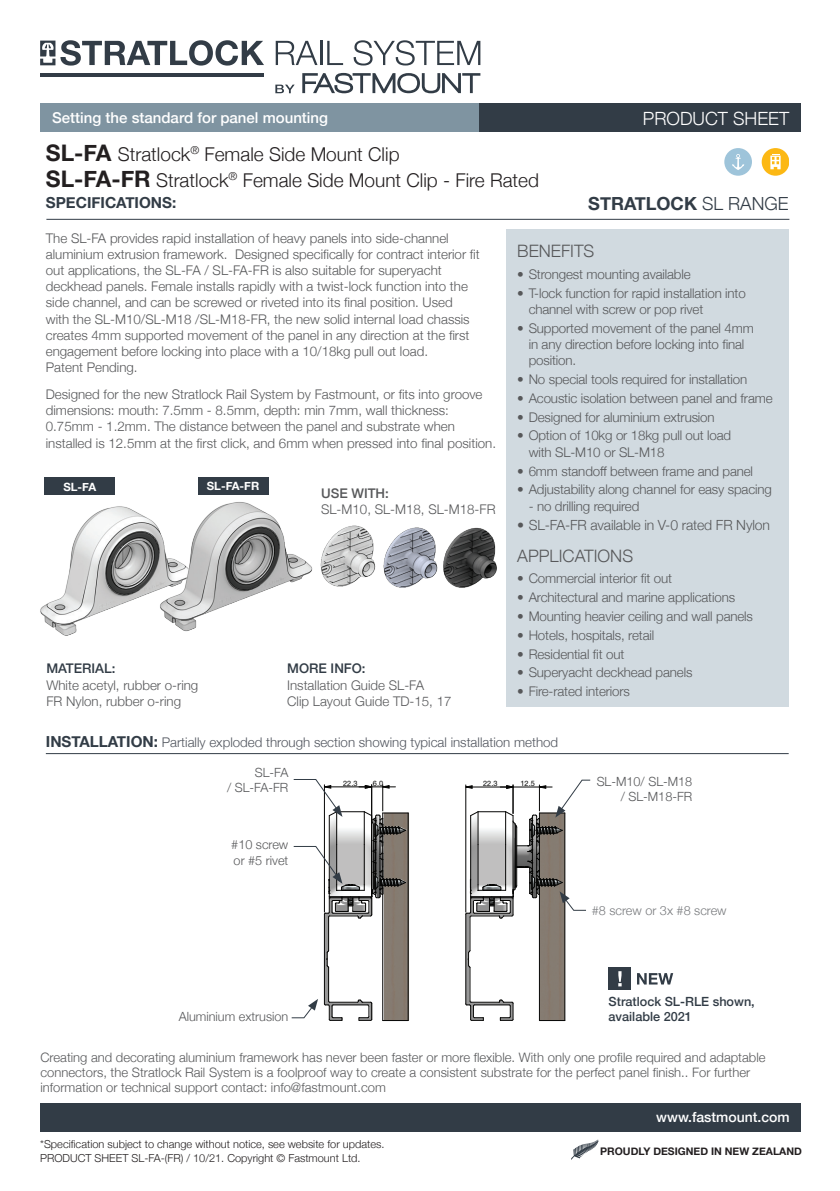
<style>
.page{position:relative;width:840px;height:1191px;background:#fff}
.page>*{position:absolute;margin:0;border:0;box-sizing:border-box;transform-origin:0 0}
.t1{font:300 19px/25.8px "Helvetica Neue";color:#231f20}
.t2{font:300 18.2px "Helvetica Neue";color:#fff}
.t3{font:700 18px "Helvetica Neue";color:#323c46}
.t4{font:300 17.2px "Helvetica Neue";color:#57585a}
.t5{font:700 15.2px "Helvetica Neue";color:#323c46}
.t6{font:500 15px "Helvetica Neue";color:#fff}
.t7{font:300 14px "Helvetica Neue";letter-spacing:-.01em;color:#57585a}
.t8{font:500 14px "Helvetica Neue";color:#fff}
.t9{font:300 13.4px/16.2px "Helvetica Neue";color:#57585a}
.t10{font:300 13.4px "Helvetica Neue";color:#51555e}
.t11{font:500 13.4px "Helvetica Neue";color:#323c46}
.t12{font:500 13.4px "Helvetica Neue";color:#57585a}
.t13{font:300 13px/15px "Helvetica Neue";color:#57585a}
.t14{font:300 12.6px/15.4px "Helvetica Neue";color:#57585a;text-align:right}
.t15{font:500 12.6px "Helvetica Neue";color:#323c46}
.t16{font:300 12.6px "Helvetica Neue";color:#787a7d}
.t17{font:700 11.4px "Helvetica Neue";color:#fff}
.t18{font:300 11px/14.8px "Helvetica Neue";color:#231f20}
.t19{font:700 10.4px "Helvetica Neue";color:#231f20}
.t20{font:10px "Helvetica Neue";color:#57585a}
.t21{font:7.4px "Helvetica Neue";color:#050504}
.s1{font-weight:700;font-size:22.8px}
.s2{font-weight:300}
.s3{font-weight:700;font-size:15.2px;color:#323c46}
.s4{font-weight:700}
</style>
<div class="page">
<div style="left:40px;top:104px;width:438px;height:28px;background:#7f94a1"></div>
<div style="left:478px;top:104px;width:321px;height:28px;background:#323c46"></div>
<div style="left:40px;top:1103px;width:760px;height:28px;background:#323c46"></div>
<svg style="left:571px;top:1139px;width:27px;height:21px"></svg>
<hr style="left:40px;top:73px;width:224px;height:4px;background:#323c46">
<svg style="left:40px;top:40px;width:224px;height:26px"></svg>
<svg style="left:275px;top:41px;width:42px;height:24px"></svg>
<hr style="left:320px;top:41px;width:2px;height:24px;background:#323c46">
<svg style="left:327px;top:41px;width:16px;height:24px"></svg>
<svg style="left:353px;top:40px;width:127px;height:25px"></svg>
<svg style="left:302px;top:73px;width:178px;height:20px"></svg>
<svg style="left:275px;top:85px;width:19px;height:8px"></svg>
<img style="left:323px;top:812px;width:86px;height:210px">
<hr style="left:328px;top:967px;width:1px;height:34px;background:#050504">
<svg style="left:324px;top:999px;width:48px;height:22px"></svg>
<hr style="left:324px;top:914px;width:1px;height:90px;background:#050504">
<svg style="left:326px;top:950px;width:3px;height:18px"></svg>
<hr style="left:328px;top:917px;width:1px;height:33px;background:#050504">
<hr style="left:407px;top:813px;width:1px;height:207px;background:#050504">
<hr style="left:382px;top:894px;width:1px;height:126px;background:#050504">
<svg style="left:382px;top:1020px;width:26px;height:1px"></svg>
<img style="left:466px;top:918px;width:100px;height:104px">
<hr style="left:469px;top:967px;width:1px;height:34px;background:#050504">
<svg style="left:465px;top:999px;width:48px;height:22px"></svg>
<hr style="left:465px;top:914px;width:1px;height:90px;background:#050504">
<svg style="left:468px;top:950px;width:2px;height:18px"></svg>
<hr style="left:469px;top:917px;width:1px;height:33px;background:#050504">
<hr style="left:564px;top:813px;width:1px;height:207px;background:#050504">
<hr style="left:538px;top:894px;width:1px;height:126px;background:#050504">
<svg style="left:539px;top:1020px;width:25px;height:1px"></svg>
<img style="left:40px;top:494px;width:114px;height:142px">
<img style="left:154px;top:477px;width:157px;height:155px">
<div style="left:506px;top:230px;width:282px;height:477px;background:#d1dae0"></div>
<hr style="left:46px;top:219px;width:743px;height:1px;background:#323c46">
<div style="left:724px;top:148px;width:27px;height:28px;background:#9ec4da;border-radius:50%"></div>
<svg style="left:732px;top:154px;width:11px;height:16px"></svg>
<div style="left:761px;top:148px;width:27px;height:28px;background:#fcb814;border-radius:50%"></div>
<svg style="left:770px;top:154px;width:10px;height:15px"></svg>
<hr style="left:46px;top:753px;width:742px;height:1px;background:#323c46">
<div style="left:44px;top:477px;width:71px;height:17px;background:#323c46"></div>
<div style="left:197px;top:477px;width:71px;height:17px;background:#323c46"></div>
<svg style="left:291px;top:999px;width:27px;height:19px"></svg>
<svg style="left:293px;top:779px;width:115px;height:139px"></svg>
<svg style="left:465px;top:779px;width:125px;height:139px"></svg>
<img style="left:446px;top:527px;width:51px;height:61px">
<img style="left:384px;top:527px;width:62px;height:61px">
<img style="left:311px;top:525px;width:73px;height:62px">
<div style="left:608px;top:967px;width:23px;height:23px;background:#323c46"></div>
<svg style="left:618px;top:971px;width:3px;height:15px"></svg>
<svg style="left:637px;top:973px;width:35px;height:11px"></svg>
<p class="t6" style="left:52px;top:106px;width:277px">Setting the standard for panel mounting</p>
<h2 class="t2" style="left:642px;top:104px;width:148px">PRODUCT SHEET</h2>
<h1 class="t1" style="left:46px;top:140px;width:494px"><span class="s1">SL-FA</span> Stratlock<sup>®</sup> Female Side Mount Clip<br><span class="s1">SL-FA-FR</span> Stratlock<sup>®</sup> Female Side Mount Clip - Fire Rated</h1>
<p class="t5" style="left:46px;top:191px;width:132px">SPECIFICATIONS:</p>
<h3 class="t3" style="left:588px;top:189px;width:202px">STRATLOCK <span class="s2">SL RANGE</span></h3>
<p class="t9" style="left:46px;top:229px;width:435px">The SL-FA provides rapid installation of heavy panels into side-channel aluminium extrusion framework. Designed specifically for contract interior fit out applications, the SL-FA / SL-FA-FR is also suitable for superyacht deckhead panels. Female installs rapidly with a twist-lock function into the side channel, and can be screwed or riveted into its final position. Used<br>with the SL-M10/SL-M18 /SL-M18-FR, the new solid internal load chassis creates 4mm supported movement of the panel in any direction at the first engagement before locking into place with a 10/18kg pull out load.<br>Patent Pending.</p>
<p class="t9" style="left:46px;top:385px;width:451px">Designed for the new Stratlock Rail System by Fastmount, or fits into groove dimensions: mouth: 7.5mm - 8.5mm, depth: min 7mm, wall thickness:<br>0.75mm - 1.2mm. The distance between the panel and substrate when installed is 12.5mm at the first click, and 6mm when pressed into final position.</p>
<p class="t17" style="left:63px;top:477px;width:34px">SL-FA</p>
<p class="t17" style="left:207px;top:477px;width:54px">SL-FA-FR</p>
<p class="t12" style="left:321px;top:482px;width:69px">USE WITH:</p>
<p class="t9" style="left:321px;top:500px;width:176px">SL-M10, SL-M18, SL-M18-FR</p>
<p class="t11" style="left:46px;top:658px;width:71px">MATERIAL:</p>
<p class="t9" style="left:46px;top:675px;width:153px">White acetyl, rubber o-ring<br>FR Nylon, rubber o-ring</p>
<p class="t11" style="left:287px;top:658px;width:80px">MORE INFO:</p>
<p class="t9" style="left:287px;top:675px;width:166px">Installation Guide SL-FA<br>Clip Layout Guide TD-15, 17</p>
<p class="t4" style="left:517px;top:237px;width:79px">BENEFITS</p>
<p class="t9" style="left:517px;top:265px;width:175px">• Strongest mounting available</p>
<p class="t9" style="left:528px;top:284px;width:218px;text-indent:-11px">• T-lock function for rapid installation into channel with screw or pop rivet</p>
<p class="t9" style="left:528px;top:319px;width:226px;text-indent:-11px">• Supported movement of the panel 4mm in any direction before locking into final position.</p>
<p class="t9" style="left:517px;top:370px;width:231px">• No special tools required for installation</p>
<p class="t9" style="left:517px;top:389px;width:257px">• Acoustic isolation between panel and frame</p>
<p class="t9" style="left:517px;top:408px;width:199px">• Designed for aluminium extrusion</p>
<p class="t9" style="left:528px;top:426px;width:204px;text-indent:-11px">• Option of 10kg or 18kg pull out load with SL-M10 or SL-M18</p>
<p class="t9" style="left:517px;top:461px;width:237px">• 6mm standoff between frame and panel</p>
<p class="t9" style="left:517px;top:480px;width:256px">• Adjustability along channel for easy spacing</p>
<p class="t9" style="left:528px;top:496px;width:112px">- no drilling required</p>
<p class="t7" style="left:517px;top:514px;width:254px">• SL-FA-FR available in V-0 rated FR Nylon</p>
<p class="t4" style="left:517px;top:541px;width:117px">APPLICATIONS</p>
<p class="t9" style="left:517px;top:569px;width:156px">• Commercial interior fit out</p>
<p class="t9" style="left:517px;top:588px;width:219px">• Architectural and marine applications</p>
<p class="t9" style="left:517px;top:607px;width:237px">• Mounting heavier ceiling and wall panels</p>
<p class="t9" style="left:517px;top:626px;width:138px">• Hotels, hospitals, retail</p>
<p class="t9" style="left:517px;top:644px;width:108px">• Residential fit out</p>
<p class="t9" style="left:517px;top:663px;width:176px">• Superyacht deckhead panels</p>
<p class="t9" style="left:517px;top:682px;width:114px">• Fire-rated interiors</p>
<p class="t10" style="left:46px;top:732px;width:513px"><span class="s3">INSTALLATION:</span> Partially exploded through section showing typical installation method</p>
<p class="t14" style="left:227px;top:763px;width:63px">SL-FA<br>/ SL-FA-FR</p>
<p class="t14" style="left:596px;top:773px;width:97px">SL-M10/ SL-M18 / SL-M18-FR</p>
<p class="t14" style="left:231px;top:836px;width:58px;text-align:left">#10 screw or #5 rivet</p>
<p class="t21" style="left:343px;top:777px;width:16px">22.3</p>
<p class="t21" style="left:373px;top:777px;width:12px">6.0</p>
<p class="t21" style="left:483px;top:777px;width:16px">22.3</p>
<p class="t21" style="left:520px;top:777px;width:16px">12.5</p>
<p class="t16" style="left:591px;top:900px;width:136px">#8 screw or 3x #8 screw</p>
<p class="t15" style="left:608px;top:991px;width:148px">Stratlock SL-RLE shown,</p>
<p class="t14" style="left:179px;top:1008px;width:111px">Aluminium extrusion</p>
<p class="t15" style="left:608px;top:1006px;width:85px">available 2021</p>
<p class="t13" style="left:40px;top:1049px;width:726px">Creating and decorating aluminium framework has never been faster or more flexible. With only one profile required and adaptable connectors, the Stratlock Rail System is a foolproof way to create a consistent substrate for the perfect panel finish.. For further information or technical support contact: info@fastmount.com</p>
<p class="t20" style="left:33px;top:1057px;width:178px">25 | <span class="s4">STRATLOCK</span> RAIL SYSTEM 2021</p>
<p class="t18" style="left:40px;top:1135px;width:345px">*Specification subject to change without notice, see website for updates.<br>PRODUCT SHEET SL-FA-(FR) / 10/21. Copyright © Fastmount Ltd.</p>
<p class="t8" style="left:655px;top:1105px;width:135px">www.fastmount.com</p>
<p class="t19" style="left:600px;top:1142px;width:203px">PROUDLY DESIGNED IN NEW ZEALAND</p>
</div>
